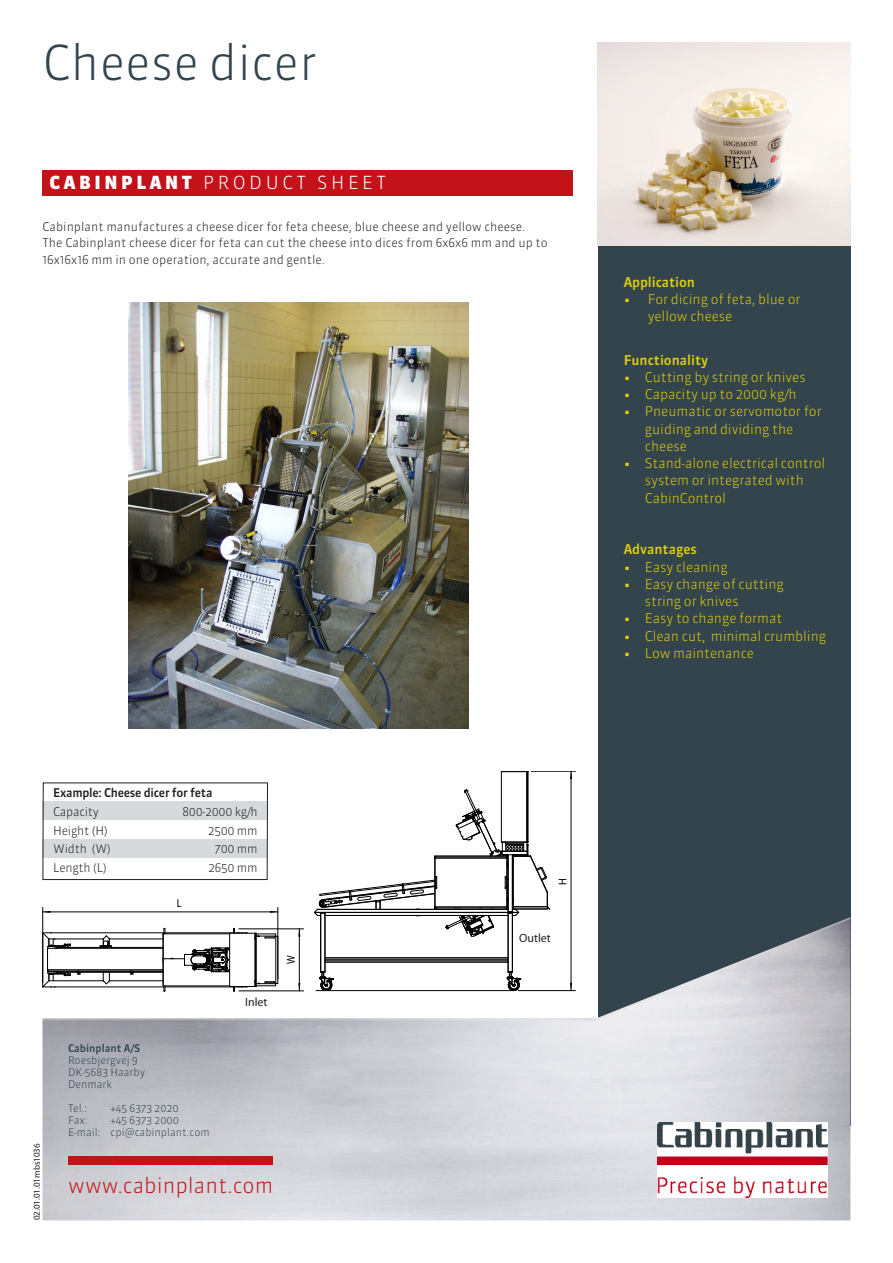
<style>
.page{position:relative;width:893px;height:1263px;background:#fff}
.page>*{position:absolute;margin:0;border:0;box-sizing:border-box;transform-origin:0 0}
.Overskrift{font:300 48px "Sanuk";color:#33444d}
.t1{font:300 21px "Sanuk";color:#c4121a}
.t2{font:300 18px "Sanuk";letter-spacing:.2em;color:#fff}
.brød_gul_stor{font:300 13.5px/17.2px "Sanuk";letter-spacing:-.005em;color:#dfce0a}
.Capacity_etc__gul{font:500 13.5px "Sanuk";color:#dfce0a}
.Body{font:500 13.5px "Sanuk";letter-spacing:-.005em;color:#dfce0a}
.Brød{font:300 12px/16.5px "Sanuk";color:#231f20}
.Brød-2{font:500 12px "Sanuk";letter-spacing:-.02em;color:#231f20}
.Brød-3{font:300 12px "Sanuk";letter-spacing:-.02em;color:#231f20}
.t3{font:12px "Myriad Pro";color:#231f20}
.t4{font:11.4px "Myriad Pro";color:#000;scale:.9 1}
.t5{font:300 10.5px "Sanuk";color:#33444d}
.t6{font:500 10.5px "Sanuk";color:#33444d}
.t7{font:9px "Myriad Pro";color:#231f20}
.s1{font-weight:900}
</style>
<div class="page">
<div style="left:598px;top:43px;width:252px;height:1083px;background:#33444d"></div>
<img style="left:43px;top:917px;width:807px;height:303px">
<div style="left:68px;top:1157px;width:204px;height:8px;background:#c4121a"></div>
<div style="left:43px;top:170px;width:530px;height:26px;background:#c4121a"></div>
<img style="left:657px;top:1122px;width:170px;height:76px">
<img style="left:598px;top:43px;width:253px;height:202px">
<div style="left:43px;top:801px;width:224px;height:19px;background:#d7dadc"></div>
<div style="left:43px;top:839px;width:224px;height:19px;background:#d7dadc"></div>
<div style="left:43px;top:782px;width:225px;height:98px;border:1px solid #231f20"></div>
<hr style="left:316px;top:990px;width:198px;height:1px;background:#000">
<hr style="left:571px;top:771px;width:1px;height:219px;background:#000">
<hr style="left:518px;top:990px;width:57px;height:1px;background:#000">
<hr style="left:531px;top:771px;width:44px;height:1px;background:#000">
<svg style="left:570px;top:983px;width:2px;height:7px"></svg>
<svg style="left:570px;top:771px;width:2px;height:8px"></svg>
<hr style="left:528px;top:772px;width:1px;height:70px;background:#000">
<hr style="left:527px;top:771px;width:1px;height:71px;background:#000">
<hr style="left:526px;top:771px;width:1px;height:71px;background:#000">
<hr style="left:512px;top:913px;width:1px;height:59px;background:#000">
<hr style="left:508px;top:913px;width:1px;height:59px;background:#000">
<hr style="left:501px;top:771px;width:1px;height:71px;background:#000">
<hr style="left:435px;top:856px;width:72px;height:1px;background:#000">
<hr style="left:435px;top:857px;width:72px;height:1px;background:#000">
<hr style="left:435px;top:858px;width:72px;height:1px;background:#000">
<hr style="left:435px;top:858px;width:1px;height:49px;background:#000">
<hr style="left:434px;top:858px;width:1px;height:49px;background:#000">
<hr style="left:435px;top:907px;width:72px;height:1px;background:#000">
<hr style="left:314px;top:912px;width:205px;height:1px;background:#000">
<hr style="left:325px;top:915px;width:183px;height:1px;background:#000">
<hr style="left:325px;top:957px;width:183px;height:1px;background:#000">
<hr style="left:325px;top:958px;width:183px;height:1px;background:#000">
<hr style="left:325px;top:959px;width:183px;height:1px;background:#000">
<hr style="left:325px;top:960px;width:183px;height:1px;background:#000">
<hr style="left:325px;top:962px;width:183px;height:1px;background:#000">
<hr style="left:325px;top:913px;width:1px;height:58px;background:#000">
<hr style="left:320px;top:913px;width:1px;height:59px;background:#000">
<svg style="left:502px;top:771px;width:27px;height:1px"></svg>
<svg style="left:507px;top:971px;width:14px;height:21px"></svg>
<hr style="left:435px;top:909px;width:72px;height:1px;background:#000">
<svg style="left:319px;top:971px;width:15px;height:21px"></svg>
<svg style="left:314px;top:876px;width:124px;height:40px"></svg>
<svg style="left:445px;top:789px;width:105px;height:148px"></svg>
<hr style="left:43px;top:912px;width:235px;height:1px;background:#000">
<hr style="left:43px;top:907px;width:1px;height:75px;background:#000">
<hr style="left:278px;top:907px;width:1px;height:72px;background:#000">
<svg style="left:43px;top:911px;width:8px;height:2px"></svg>
<svg style="left:270px;top:911px;width:8px;height:2px"></svg>
<hr style="left:299px;top:929px;width:1px;height:62px;background:#000">
<hr style="left:239px;top:928px;width:65px;height:1px;background:#000">
<hr style="left:239px;top:990px;width:65px;height:1px;background:#000">
<svg style="left:298px;top:929px;width:2px;height:8px"></svg>
<hr style="left:43px;top:932px;width:121px;height:1px;background:#000">
<hr style="left:49px;top:939px;width:54px;height:1px;background:#000">
<hr style="left:109px;top:939px;width:54px;height:1px;background:#000">
<hr style="left:56px;top:947px;width:45px;height:1px;background:#000">
<hr style="left:110px;top:947px;width:53px;height:1px;background:#000">
<hr style="left:80px;top:972px;width:50px;height:1px;background:#000">
<hr style="left:133px;top:972px;width:30px;height:1px;background:#000">
<hr style="left:49px;top:980px;width:54px;height:1px;background:#000">
<hr style="left:109px;top:980px;width:54px;height:1px;background:#000">
<hr style="left:43px;top:987px;width:121px;height:1px;background:#000">
<svg style="left:103px;top:972px;width:7px;height:12px"></svg>
<svg style="left:100px;top:935px;width:12px;height:13px"></svg>
<hr style="left:48px;top:948px;width:115px;height:1px;background:#000">
<hr style="left:48px;top:969px;width:115px;height:1px;background:#000">
<hr style="left:79px;top:971px;width:51px;height:1px;background:#000">
<hr style="left:132px;top:971px;width:31px;height:1px;background:#000">
<svg style="left:130px;top:971px;width:4px;height:4px"></svg>
<svg style="left:43px;top:932px;width:38px;height:56px"></svg>
<hr style="left:278px;top:936px;width:1px;height:47px;background:#000">
<svg style="left:163px;top:928px;width:115px;height:63px"></svg>
<img style="left:129px;top:303px;width:339px;height:425px">
<p class="Overskrift" style="left:43px;top:33px;width:276px">Cheese dicer</p>
<p class="t2" style="left:50px;top:172px;width:338px"><span class="s1">CABINPLANT</span> PRODUCT SHEET</p>
<p class="Brød" style="left:43px;top:218px;width:507px">Cabinplant manufactures a cheese dicer for feta cheese, blue cheese and yellow cheese.<br>The Cabinplant cheese dicer for feta can cut the cheese into dices from 6x6x6 mm and up to<br>16x16x16 mm in one operation, accurate and gentle.</p>
<p class="Brød-2" style="left:53px;top:785px;width:161px">Example: Cheese dicer for feta</p>
<p class="Brød-3" style="left:53px;top:804px;width:47px">Capacity</p>
<p class="Brød-3" style="left:182px;top:804px;width:77px">800-2000 kg/h</p>
<p class="Brød" style="left:53px;top:822px;width:56px">Height (H)</p>
<p class="Brød" style="left:208px;top:822px;width:51px">2500 mm</p>
<p class="Brød" style="left:53px;top:840px;width:59px">Width (W)</p>
<p class="Brød" style="left:215px;top:840px;width:44px">700 mm</p>
<p class="Brød" style="left:53px;top:859px;width:55px">Length (L)</p>
<p class="Brød" style="left:209px;top:859px;width:51px">2650 mm</p>
<p class="t4" style="left:177px;top:896px;width:7px">L</p>
<p class="t7" style="left:31px;top:1220px;width:79px;rotate:-90deg">02.01.01.01mbs1036</p>
<p class="t6" style="left:68px;top:1041px;width:74px">Cabinplant A/S</p>
<p class="t5" style="left:68px;top:1053px;width:71px">Roesbjergvej 9</p>
<p class="t5" style="left:68px;top:1065px;width:79px">DK-5683 Haarby</p>
<p class="t5" style="left:68px;top:1077px;width:46px">Denmark</p>
<p class="t5" style="left:68px;top:1101px;width:21px">Tel.:</p>
<p class="t5" style="left:111px;top:1101px;width:70px">+45 6373 2020</p>
<p class="t5" style="left:68px;top:1113px;width:21px">Fax:</p>
<p class="t5" style="left:111px;top:1113px;width:70px">+45 6373 2000</p>
<p class="t5" style="left:68px;top:1125px;width:143px">E-mail: cpi@cabinplant.com</p>
<p class="t3" style="left:245px;top:994px;width:24px">Inlet</p>
<p class="t1" style="left:68px;top:1173px;width:207px">www.cabinplant.com</p>
<p class="t4" style="left:284px;top:964px;width:11px;rotate:-90deg">W</p>
<p class="t4" style="left:556px;top:885px;width:9px;rotate:-90deg">H</p>
<p class="t3" style="left:519px;top:930px;width:33px">Outlet</p>
<p class="Body" style="left:624px;top:273px;width:73px">Application</p>
<p class="brød_gul_stor" style="left:648px;top:290px;width:154px;text-indent:-24px">• For dicing of feta, blue or yellow cheese</p>
<p class="Capacity_etc__gul" style="left:624px;top:351px;width:86px">Functionality</p>
<p class="brød_gul_stor" style="left:624px;top:368px;width:184px">• Cutting by string or knives</p>
<p class="brød_gul_stor" style="left:624px;top:386px;width:174px">• Capacity up to 2000 kg/h</p>
<p class="brød_gul_stor" style="left:645px;top:403px;width:178px;text-indent:-21px">• Pneumatic or servomotor for guiding and dividing the cheese</p>
<p class="brød_gul_stor" style="left:645px;top:455px;width:182px;text-indent:-21px">• Stand-alone electrical control system or integrated with<br>CabinControl</p>
<p class="Capacity_etc__gul" style="left:624px;top:541px;width:75px">Advantages</p>
<p class="brød_gul_stor" style="left:624px;top:558px;width:106px">• Easy cleaning</p>
<p class="brød_gul_stor" style="left:645px;top:575px;width:140px;text-indent:-21px">• Easy change of cutting string or knives</p>
<p class="brød_gul_stor" style="left:624px;top:610px;width:160px">• Easy to change format</p>
<p class="brød_gul_stor" style="left:624px;top:627px;width:204px">• Clean cut, minimal crumbling</p>
<p class="brød_gul_stor" style="left:624px;top:644px;width:132px">• Low maintenance</p>
</div>
